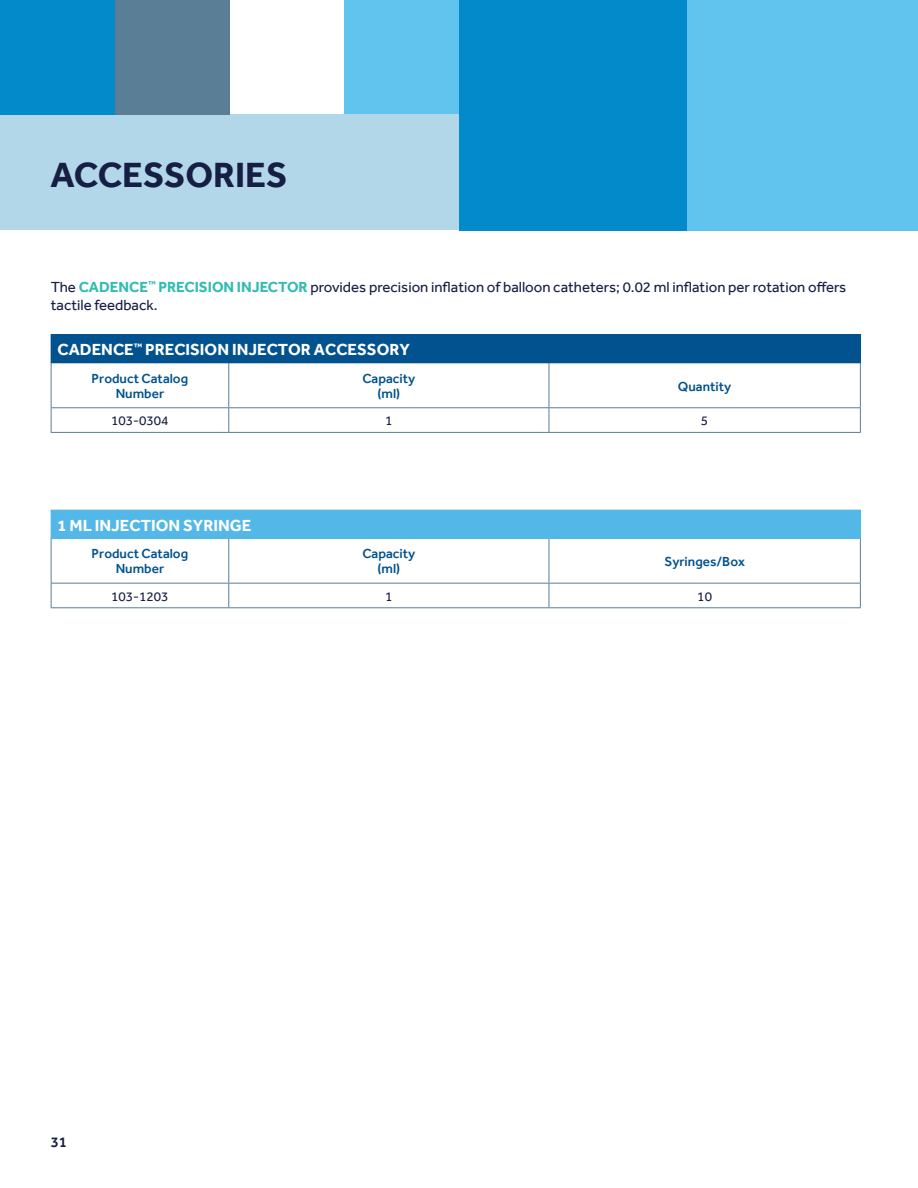
<style>
.page{position:relative;width:918px;height:1188px;background:#fff}
.page>*{position:absolute;margin:0;border:0;box-sizing:border-box;transform-origin:0 0}
.t1{font:700 36px "Effra";color:#171e43}
.t2{font:700 16.5px "Effra";color:#fff}
.t3{font:15px/18px "Effra";color:#171e43}
.t4{font:500 15px "Effra";color:#171e43}
.t5{font:500 13.5px/15px "Effra";color:#01528e;text-align:center}
.t6{font:13.5px "Effra";color:#171e43}
.s1{font-weight:700;color:#31bcb1}
</style>
<div class="page">
<div style="left:344px;top:0;width:115px;height:115px;background:#60c4ef"></div>
<div style="left:0;top:115px;width:459px;height:115px;background:#b2d7e8"></div>
<div style="left:115px;top:0;width:115px;height:115px;background:#597e96"></div>
<svg style="left:52px;top:363px;width:808px;height:69px"></svg>
<hr style="left:51px;top:363px;width:1px;height:44px;background:#597e96">
<hr style="left:228px;top:363px;width:1px;height:44px;background:#597e96">
<hr style="left:549px;top:363px;width:1px;height:44px;background:#597e96">
<hr style="left:860px;top:363px;width:1px;height:44px;background:#597e96">
<hr style="left:51px;top:407px;width:178px;height:1px;background:#597e96">
<svg style="left:51px;top:408px;width:1px;height:24px"></svg>
<hr style="left:229px;top:407px;width:320px;height:1px;background:#597e96">
<svg style="left:228px;top:408px;width:1px;height:24px"></svg>
<hr style="left:549px;top:407px;width:312px;height:1px;background:#597e96">
<svg style="left:549px;top:408px;width:1px;height:24px"></svg>
<svg style="left:860px;top:408px;width:1px;height:24px"></svg>
<hr style="left:51px;top:432px;width:178px;height:1px;background:#597e96">
<hr style="left:229px;top:432px;width:320px;height:1px;background:#597e96">
<hr style="left:549px;top:432px;width:312px;height:1px;background:#597e96">
<div style="left:51px;top:335px;width:809px;height:28px;background:#01528e"></div>
<div style="left:51px;top:334px;width:810px;height:29px;border:1px solid #01528e"></div>
<svg style="left:52px;top:539px;width:808px;height:68px"></svg>
<hr style="left:51px;top:538px;width:1px;height:45px;background:#597e96">
<hr style="left:228px;top:538px;width:1px;height:45px;background:#597e96">
<hr style="left:549px;top:538px;width:1px;height:45px;background:#597e96">
<hr style="left:860px;top:538px;width:1px;height:45px;background:#597e96">
<hr style="left:51px;top:583px;width:178px;height:1px;background:#597e96">
<svg style="left:51px;top:584px;width:1px;height:23px"></svg>
<hr style="left:229px;top:583px;width:320px;height:1px;background:#597e96">
<svg style="left:228px;top:584px;width:1px;height:23px"></svg>
<hr style="left:549px;top:583px;width:312px;height:1px;background:#597e96">
<svg style="left:549px;top:584px;width:1px;height:23px"></svg>
<svg style="left:860px;top:584px;width:1px;height:23px"></svg>
<hr style="left:51px;top:607px;width:178px;height:1px;background:#597e96">
<hr style="left:229px;top:607px;width:320px;height:1px;background:#597e96">
<hr style="left:549px;top:607px;width:312px;height:1px;background:#597e96">
<div style="left:51px;top:510px;width:809px;height:28px;background:#53b7e8"></div>
<div style="left:51px;top:510px;width:810px;height:29px;border:1px solid #53b7e8"></div>
<div style="left:459px;top:0;width:230px;height:230px;background:#028acb"></div>
<div style="left:688px;top:0;width:230px;height:230px;background:#60c4ef"></div>
<div style="left:0;top:0;width:115px;height:115px;background:#028acb"></div>
<hr style="left:917px;top:115px;width:1px;height:115px;background:#b2d7e8">
<h1 class="t1" style="left:51px;top:153px;width:238px">ACCESSORIES</h1>
<p class="t3" style="left:51px;top:278px;width:797px">The <span class="s1">CADENCE</span><sup>™</sup> <span class="s1">PRECISION INJECTOR</span> provides precision inflation of balloon catheters; 0.02 ml inflation per rotation offers tactile feedback.</p>
<p class="t2" style="left:57px;top:340px;width:354px">CADENCE<sup>™</sup> PRECISION INJECTOR ACCESSORY</p>
<p class="t5" style="left:92px;top:371px;width:98px">Product Catalog<br>Number</p>
<p class="t5" style="left:362px;top:371px;width:54px">Capacity (ml)</p>
<p class="t5" style="left:678px;top:378px;width:55px">Quantity</p>
<p class="t6" style="left:111px;top:413px;width:59px">103-0304</p>
<p class="t6" style="left:385px;top:413px;width:9px">1</p>
<p class="t6" style="left:701px;top:413px;width:9px">5</p>
<p class="t2" style="left:57px;top:515px;width:195px">1 ML INJECTION SYRINGE</p>
<p class="t5" style="left:92px;top:546px;width:98px">Product Catalog<br>Number</p>
<p class="t5" style="left:362px;top:546px;width:54px">Capacity (ml)</p>
<p class="t5" style="left:664px;top:554px;width:82px">Syringes/Box</p>
<p class="t6" style="left:111px;top:588px;width:59px">103-1203</p>
<p class="t6" style="left:385px;top:588px;width:9px">1</p>
<p class="t6" style="left:697px;top:588px;width:16px">10</p>
<p class="t4" style="left:51px;top:1133px;width:18px">31</p>
</div>
